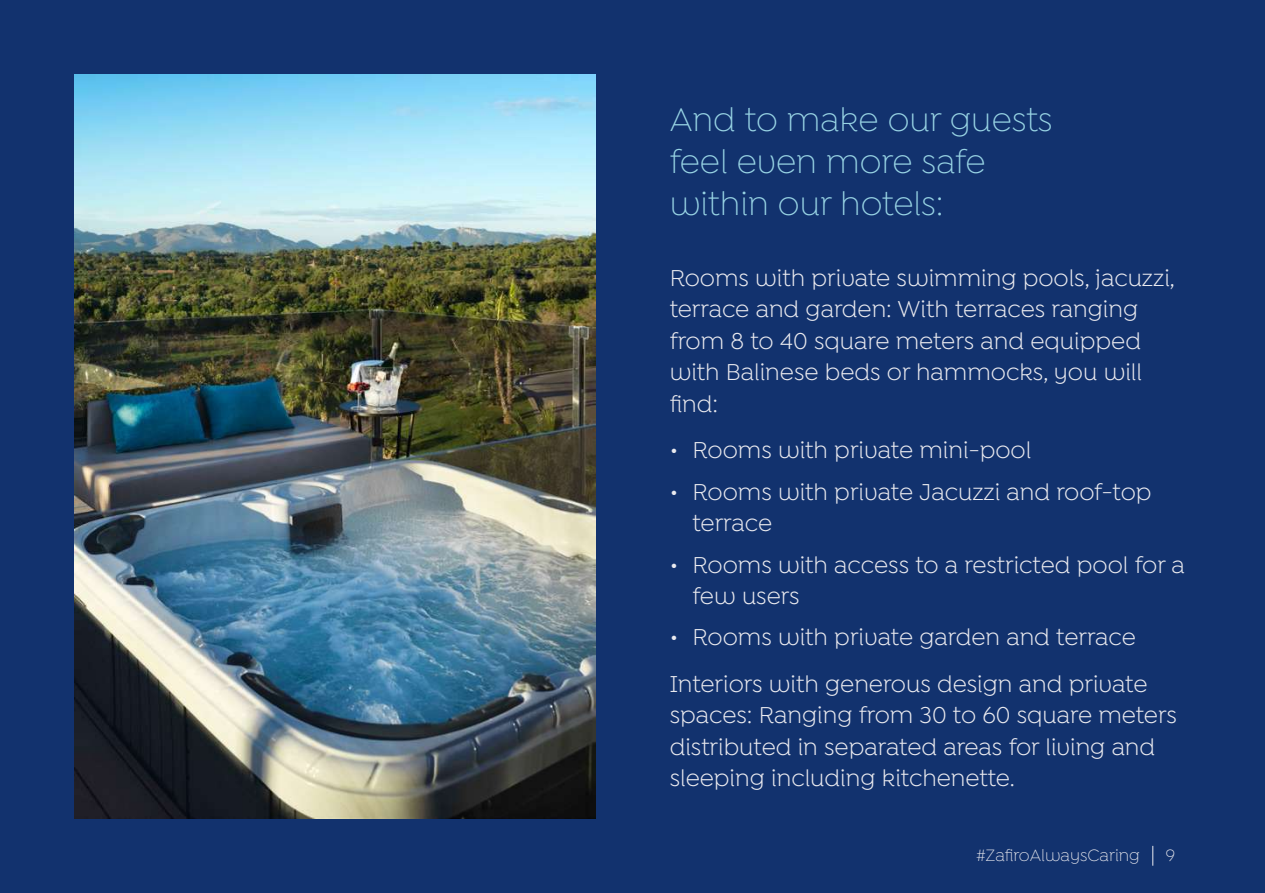
<style>
.page{position:relative;width:1265px;height:893px;background:#12326e}
.page>*{position:absolute;margin:0;border:0;box-sizing:border-box;transform-origin:0 0}
.t1{font:300 35px/42px "Isidora Sans Alt";color:#98d4e4}
.t2{font:24.5px/31.5px "Isidora Sans Alt";color:#eaeaef}
.t3{font:300 17.5px "Isidora Sans Alt";color:#eaeaef}
</style>
<div class="page">
<img style="left:74px;top:74px;width:521px;height:745px">
<svg style="left:1152px;top:846px;width:1px;height:20px"></svg>
<h1 class="t1" style="left:670px;top:98px;width:384px">And to make our guests feel even more safe within our hotels:</h1>
<p class="t2" style="left:670px;top:262px;width:507px">Rooms with private swimming pools, jacuzzi, terrace and garden: With terraces ranging from 8 to 40 square meters and equipped with Balinese beds or hammocks, you will find:</p>
<p class="t2" style="left:670px;top:434px;width:363px">• Rooms with private mini-pool</p>
<p class="t2" style="left:692px;top:476px;width:461px;text-indent:-23px">• Rooms with private Jacuzzi and roof-top terrace</p>
<p class="t2" style="left:692px;top:549px;width:494px;text-indent:-23px">• Rooms with access to a restricted pool for a few users</p>
<p class="t2" style="left:670px;top:614px;width:479px;line-height:46.4px">• Rooms with private garden and terrace<br>Interiors with generous design and private</p>
<p class="t2" style="left:670px;top:699px;width:509px">spaces: Ranging from 30 to 60 square meters distributed in separated areas for living and sleeping including kitchenette.</p>
<p class="t3" style="left:976px;top:846px;width:165px">#ZafiroAlwaysCaring</p>
<p class="t3" style="left:1166px;top:846px;width:11px">9</p>
</div>
